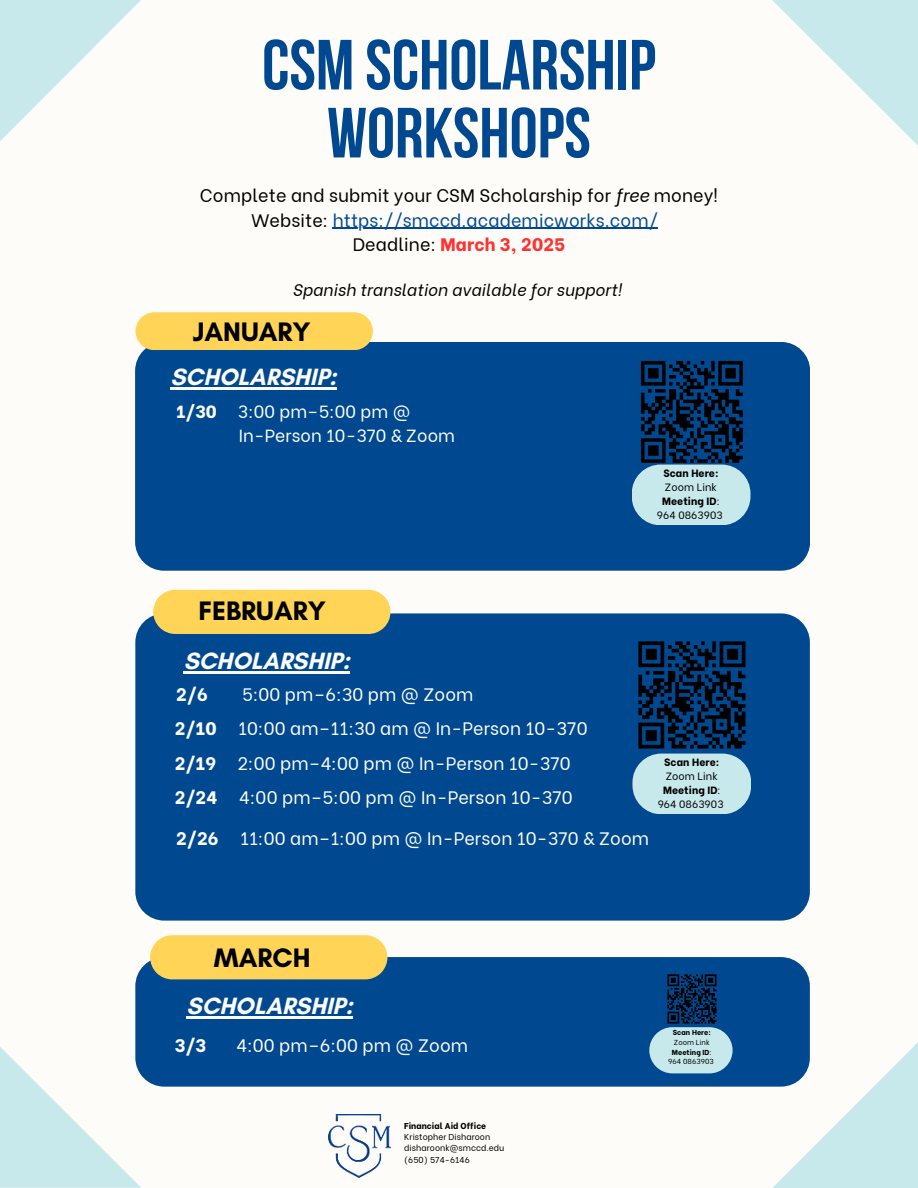
<style>
.page{position:relative;width:918px;height:1188px;background:#fdfcf8}
.page>*{position:absolute;margin:0;border:0;box-sizing:border-box;transform-origin:0 0}
.t1{font:70.8px/67.9px "Bebas Neue Cyrillic";color:#004990;text-align:center}
.t2{font:700 27.3px "Glacial Indifference";color:#000}
.t3{font:700 24px "Glacial Indifference";color:#fdfcf8}
.t4{font:18px "Be Vietnam";letter-spacing:.01em;color:#fdfcf8}
.t5{font:18px/24.8px "Be Vietnam";letter-spacing:.01em;color:#000;text-align:center}
.t6{font:800 18px "Be Vietnam";letter-spacing:.01em;color:#ff3131}
.t7{font:800 18px "Be Vietnam";color:#fdfcf8}
.t8{font:17.55px/23.7px "Be Vietnam";letter-spacing:.01em;color:#fdfcf8}
.t9{font:italic 16.5px "Be Vietnam";letter-spacing:.01em;color:#000}
.t10{font:10.5px/14px "Be Vietnam";letter-spacing:.01em;color:#000;text-align:center}
.t11{font:8.55px/11.4px "Be Vietnam";letter-spacing:.01em;color:#000}
.t12{font:800 7.2px "Be Vietnam";letter-spacing:.01em;color:#000}
.t13{font:7.2px "Be Vietnam";letter-spacing:.01em;color:#000}
.s1{font-style:italic}
.s2{color:#004990}
.s3{font-weight:400;color:#000}
.s4{font-weight:800}
.s5{font-weight:400}
</style>
<div class="page">
<div style="left:135px;top:342px;width:675px;height:229px;background:#004990;border-radius:29px"></div>
<div style="left:136px;top:312px;width:237px;height:38px;background:#ffd457"></div>
<svg style="left:0;top:1047px;width:141px;height:141px"></svg>
<svg style="left:772px;top:1042px;width:146px;height:146px"></svg>
<svg style="left:772px;top:0;width:146px;height:146px"></svg>
<svg style="left:0;top:0;width:141px;height:141px"></svg>
<div style="left:135px;top:613px;width:675px;height:308px;background:#004990;border-radius:29px"></div>
<div style="left:153px;top:590px;width:237px;height:44px;background:#ffd457"></div>
<img style="left:640px;top:360px;width:103px;height:109px">
<div style="left:632px;top:465px;width:118px;height:60px;background:#c8e9eb;border-radius:29px"></div>
<img style="left:638px;top:641px;width:108px;height:114px">
<div style="left:632px;top:754px;width:119px;height:60px;background:#c8e9eb;border-radius:29px"></div>
<div style="left:135px;top:957px;width:675px;height:130px;background:#004990;border-radius:29px"></div>
<div style="left:150px;top:935px;width:237px;height:44px;background:#ffd457"></div>
<div style="left:649px;top:1027px;width:84px;height:46px;background:#c8e9eb;border-radius:23px"></div>
<img style="left:667px;top:974px;width:50px;height:50px">
<img style="left:328px;top:1115px;width:62px;height:63px">
<hr style="left:170px;top:387px;width:167px;height:2px;background:#fdfcf8">
<hr style="left:184px;top:671px;width:166px;height:2px;background:#fdfcf8">
<hr style="left:333px;top:228px;width:325px;height:1px;background:#004990">
<hr style="left:187px;top:1016px;width:166px;height:3px;background:#fdfcf8">
<h1 class="t1" style="left:262px;top:38px;width:395px">CSM SCHOLARSHIP<br>WORKSHOPS</h1>
<h4 class="t5" style="left:200px;top:181px;width:520px">Complete and submit your CSM Scholarship for <span class="s1">free</span> money!<br>Website: <span class="s2">https://smccd.academicworks.com/</span></h4>
<h4 class="t6" style="left:353px;top:230px;width:214px"><span class="s3">Deadline:</span> March 3, 2025</h4>
<h4 class="t9" style="left:292px;top:277px;width:331px">Spanish translation available for support!</h4>
<h4 class="t2" style="left:193px;top:315px;width:119px">JANUARY</h4>
<h4 class="t3" style="left:170px;top:362px;width:168px">SCHOLARSHIP:</h4>
<h2 class="t8" style="left:239px;top:398px;width:218px;text-indent:-63px"><span class="s4">1/30</span> 3:00 pm–5:00 pm @<br>In-Person 10-370 &amp; Zoom</h2>
<h4 class="t10" style="left:657px;top:466px;width:67px"><span class="s4">Scan Here:<br></span>Zoom Link<br><span class="s4">Meeting ID</span>:<br>964 0863903</h4>
<h3 class="t2" style="left:199px;top:594px;width:129px">FEBRUARY</h3>
<h4 class="t3" style="left:184px;top:646px;width:168px">SCHOLARSHIP:</h4>
<p class="t7" style="left:176px;top:679px;width:33px">2/6</p>
<p class="t4" style="left:242px;top:679px;width:233px">5:00 pm–6:30 pm @ Zoom</p>
<h5 class="t4" style="left:175px;top:714px;width:414px"><span class="s4">2/10</span> 10:00 am–11:30 am @ In-Person 10-370</h5>
<h2 class="t4" style="left:175px;top:748px;width:398px"><span class="s4">2/19</span> 2:00 pm–4:00 pm @ In-Person 10-370</h2>
<h3 class="t4" style="left:175px;top:783px;width:400px"><span class="s4">2/24</span> 4:00 pm–5:00 pm @ In-Person 10-370</h3>
<h4 class="t4" style="left:176px;top:824px;width:474px"><span class="s4">2/26</span> 11:00 am–1:00 pm @ In-Person 10-370 &amp; Zoom</h4>
<h5 class="t10" style="left:658px;top:755px;width:67px"><span class="s4">Scan Here:<br></span>Zoom Link<br><span class="s4">Meeting ID</span>:<br>964 0863903</h5>
<h2 class="t2" style="left:214px;top:941px;width:98px">MARCH</h2>
<p class="t3" style="left:187px;top:991px;width:168px">SCHOLARSHIP:</p>
<h3 class="t7" style="left:175px;top:1030px;width:33px">3/3</h3>
<h3 class="t4" style="left:237px;top:1030px;width:233px">4:00 pm–6:00 pm @ Zoom</h3>
<p class="t11" style="left:404px;top:1119px;width:102px"><span class="s4">Financial Aid Office<br></span>Kristopher Disharoon disharoonk@smccd.edu (650) 574-6146</p>
<h4 class="t12" style="left:673px;top:1027px;width:40px">Scan Here:</h4>
<p class="t13" style="left:674px;top:1036px;width:37px">Zoom Link</p>
<p class="t12" style="left:672px;top:1046px;width:41px">Meeting ID<span class="s5">:</span></p>
<p class="t13" style="left:668px;top:1056px;width:47px">964 0863903</p>
</div>
